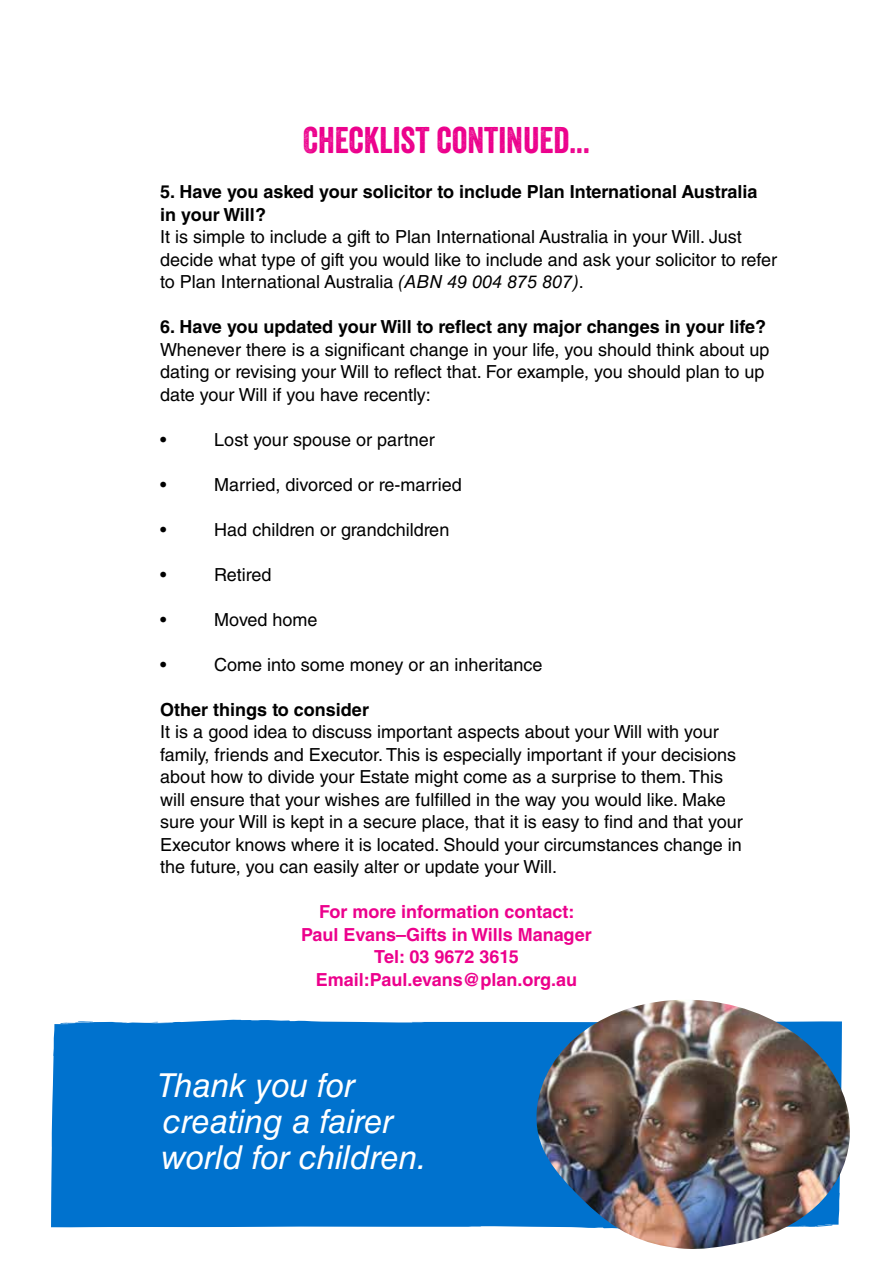
<style>
.page{position:relative;width:893px;height:1263px;background:#fff}
.page>*{position:absolute;margin:0;border:0;box-sizing:border-box;transform-origin:0 0}
.t1{font:36px "Veneer";color:#ec008c}
.t2{font:italic 33px/36px "Helvetica LT Std";color:#fff}
.t3{font:18px/22.5px "Helvetica LT Std";color:#000}
.t4{font:700 18px/22.5px "Helvetica LT Std";color:#000}
.t5{font:700 18px/22.5px "Helvetica LT Std";color:#ec008c;text-align:center}
.s1{font-style:italic}
</style>
<div class="page">
<div style="left:51px;top:1020px;width:484px;height:208px;background:#0072ce"></div>
<img style="left:535px;top:1000px;width:315px;height:249px">
<h1 class="t1" style="left:303px;top:118px;width:288px">CHECKLIST CONTINUED...</h1>
<p class="t4" style="left:160px;top:180px;width:599px">5. Have you asked your solicitor to include Plan International Australia in your Will?</p>
<p class="t3" style="left:160px;top:226px;width:618px">It is simple to include a gift to Plan International Australia in your Will. Just decide what type of gift you would like to include and ask your solicitor to refer to Plan International Australia <span class="s1">(ABN 49 004 875 807)</span>.</p>
<p class="t4" style="left:160px;top:315px;width:607px">6. Have you updated your Will to reflect any major changes in your life?</p>
<p class="t3" style="left:160px;top:338px;width:611px">Whenever there is a significant change in your life, you should think about up dating or revising your Will to reflect that. For example, you should plan to up date your Will if you have recently:</p>
<p class="t3" style="left:160px;top:428px;width:8px">•</p>
<p class="t3" style="left:214px;top:428px;width:222px">Lost your spouse or partner</p>
<p class="t3" style="left:160px;top:473px;width:8px">•</p>
<p class="t3" style="left:214px;top:473px;width:249px">Married, divorced or re-married</p>
<p class="t3" style="left:160px;top:518px;width:8px">•</p>
<p class="t3" style="left:214px;top:518px;width:237px">Had children or grandchildren</p>
<p class="t3" style="left:160px;top:563px;width:8px">•</p>
<p class="t3" style="left:214px;top:563px;width:59px">Retired</p>
<p class="t3" style="left:160px;top:608px;width:8px">•</p>
<p class="t3" style="left:214px;top:608px;width:105px">Moved home</p>
<p class="t3" style="left:160px;top:653px;width:8px">•</p>
<p class="t3" style="left:214px;top:653px;width:330px">Come into some money or an inheritance</p>
<p class="t4" style="left:160px;top:698px;width:210px">Other things to consider</p>
<p class="t3" style="left:160px;top:721px;width:584px">It is a good idea to discuss important aspects about your Will with your family, friends and Executor. This is especially important if your decisions about how to divide your Estate might come as a surprise to them. This will ensure that your wishes are fulfilled in the way you would like. Make sure your Will is kept in a secure place, that it is easy to find and that your Executor knows where it is located. Should your circumstances change in the future, you can easily alter or update your Will.</p>
<p class="t5" style="left:301px;top:900px;width:292px">For more information contact:<br>Paul Evans–Gifts in Wills Manager<br>Tel: 03 9672 3615<br>Email:Paul.evans@plan.org.au</p>
<h2 class="t2" style="left:157px;top:1067px;width:271px">Thank you for creating a fairer world for children.</h2>
</div>
